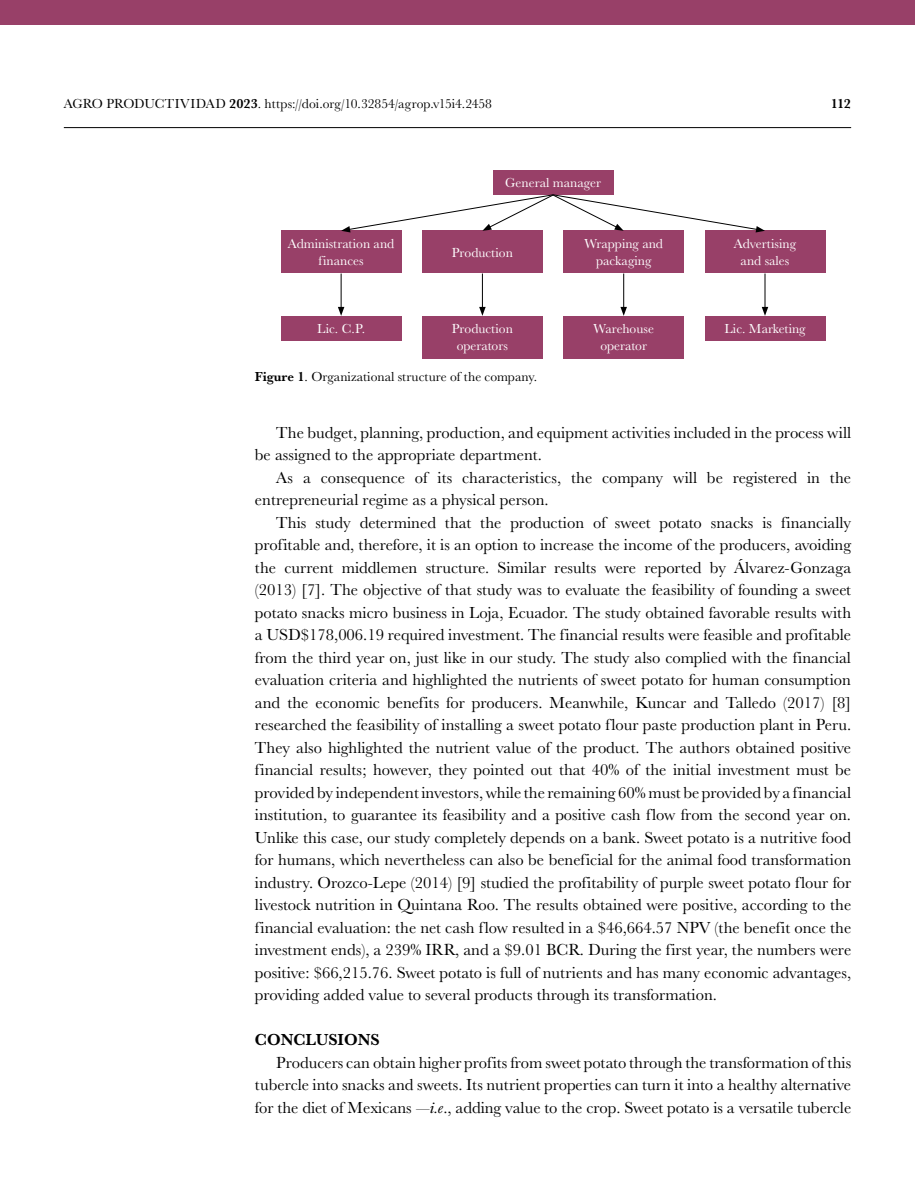
<style>
.page{position:relative;width:915px;height:1191px;background:#fff}
.page>*{position:absolute;margin:0;border:0;box-sizing:border-box;transform-origin:0 0}
.t1{font:16.5px/22.5px "Baskerville URW";color:#000}
.t2{font:700 16.5px "Baskerville URW";color:#000}
.t3{font:13.5px/16.5px "Baskerville URW";color:#fff;text-align:center}
.t4{font:13.5px "Baskerville URW";color:#000}
.t5{font:700 13.5px "Baskerville URW";color:#000}
.s1{font-weight:700}
.s2{font-style:italic}
</style>
<div class="page">
<hr style="left:64px;top:127px;width:786px;height:1px;background:#000">
<div style="left:0;top:0;width:914px;height:24px;background:#984068"></div>
<div style="left:493px;top:170px;width:120px;height:25px;background:#984068"></div>
<div style="left:422px;top:231px;width:120px;height:42px;background:#984068"></div>
<div style="left:563px;top:231px;width:120px;height:42px;background:#984068"></div>
<div style="left:281px;top:231px;width:120px;height:42px;background:#984068"></div>
<div style="left:704px;top:231px;width:120px;height:42px;background:#984068"></div>
<div style="left:422px;top:316px;width:120px;height:42px;background:#984068"></div>
<div style="left:563px;top:316px;width:120px;height:42px;background:#984068"></div>
<div style="left:281px;top:316px;width:120px;height:24px;background:#984068"></div>
<div style="left:704px;top:316px;width:120px;height:24px;background:#984068"></div>
<svg style="left:341px;top:194px;width:423px;height:38px"></svg>
<hr style="left:341px;top:273px;width:1px;height:36px;background:#000">
<svg style="left:338px;top:307px;width:6px;height:9px"></svg>
<hr style="left:482px;top:273px;width:1px;height:36px;background:#000">
<svg style="left:479px;top:307px;width:6px;height:9px"></svg>
<hr style="left:623px;top:273px;width:1px;height:36px;background:#000">
<svg style="left:620px;top:307px;width:6px;height:9px"></svg>
<hr style="left:764px;top:273px;width:1px;height:36px;background:#000">
<svg style="left:761px;top:307px;width:7px;height:9px"></svg>
<p class="t4" style="left:64px;top:94px;width:429px">AGRO PRODUCTIVIDAD <span class="s1">2023</span>. https://doi.org/10.32854/agrop.v15i4.2458</p>
<p class="t5" style="left:830px;top:94px;width:22px">112</p>
<p class="t3" style="left:505px;top:174px;width:97px">General manager</p>
<p class="t3" style="left:288px;top:235px;width:108px">Administration and finances</p>
<p class="t3" style="left:733px;top:235px;width:64px">Advertising and sales</p>
<p class="t3" style="left:451px;top:243px;width:63px">Production</p>
<p class="t3" style="left:584px;top:235px;width:80px">Wrapping and packaging</p>
<p class="t3" style="left:317px;top:320px;width:49px">Lic. C.P.</p>
<p class="t3" style="left:724px;top:320px;width:83px">Lic. Marketing</p>
<p class="t4" style="left:255px;top:367px;width:283px"><span class="s1">Figure 1</span>. Organizational structure of the company.</p>
<p class="t3" style="left:451px;top:320px;width:63px">Production operators</p>
<p class="t3" style="left:593px;top:320px;width:62px">Warehouse operator</p>
<p class="t1" style="left:255px;top:420px;width:597px;text-indent:21px">The budget, planning, production, and equipment activities included in the process will be assigned to the appropriate department.</p>
<p class="t1" style="left:255px;top:465px;width:597px;text-indent:21px">As a consequence of its characteristics, the company will be registered in the entrepreneurial regime as a physical person.</p>
<p class="t1" style="left:255px;top:510px;width:597px;text-align:justify;text-indent:21px">This study determined that the production of sweet potato snacks is financially profitable and, therefore, it is an option to increase the income of the producers, avoiding the current middlemen structure. Similar results were reported by Álvarez-Gonzaga (2013) [7]. The objective of that study was to evaluate the feasibility of founding a sweet potato snacks micro business in Loja, Ecuador. The study obtained favorable results with a USD$178,006.19 required investment. The financial results were feasible and profitable from the third year on, just like in our study. The study also complied with the financial evaluation criteria and highlighted the nutrients of sweet potato for human consumption and the economic benefits for producers. Meanwhile, Kuncar and Talledo (2017) [8] researched the feasibility of installing a sweet potato flour paste production plant in Peru.<br>They also highlighted the nutrient value of the product. The authors obtained positive financial results; however, they pointed out that 40% of the initial investment must be provided by independent investors, while the remaining 60% must be provided by a financial institution, to guarantee its feasibility and a positive cash flow from the second year on.<br>Unlike this case, our study completely depends on a bank. Sweet potato is a nutritive food for humans, which nevertheless can also be beneficial for the animal food transformation industry. Orozco-Lepe (2014) [9] studied the profitability of purple sweet potato flour for livestock nutrition in Quintana Roo. The results obtained were positive, according to the financial evaluation: the net cash flow resulted in a $46,664.57 NPV (the benefit once the investment ends), a 239% IRR, and a $9.01 BCR. During the first year, the numbers were positive: $66,215.76. Sweet potato is full of nutrients and has many economic advantages, providing added value to several products through its transformation.</p>
<p class="t2" style="left:255px;top:1028px;width:126px">CONCLUSIONS</p>
<p class="t1" style="left:255px;top:1050px;width:597px;text-align:justify;text-indent:21px">Producers can obtain higher profits from sweet potato through the transformation of this tubercle into snacks and sweets. Its nutrient properties can turn it into a healthy alternative for the diet of Mexicans —<span class="s2">i.e</span>., adding value to the crop. Sweet potato is a versatile tubercle</p>
</div>
